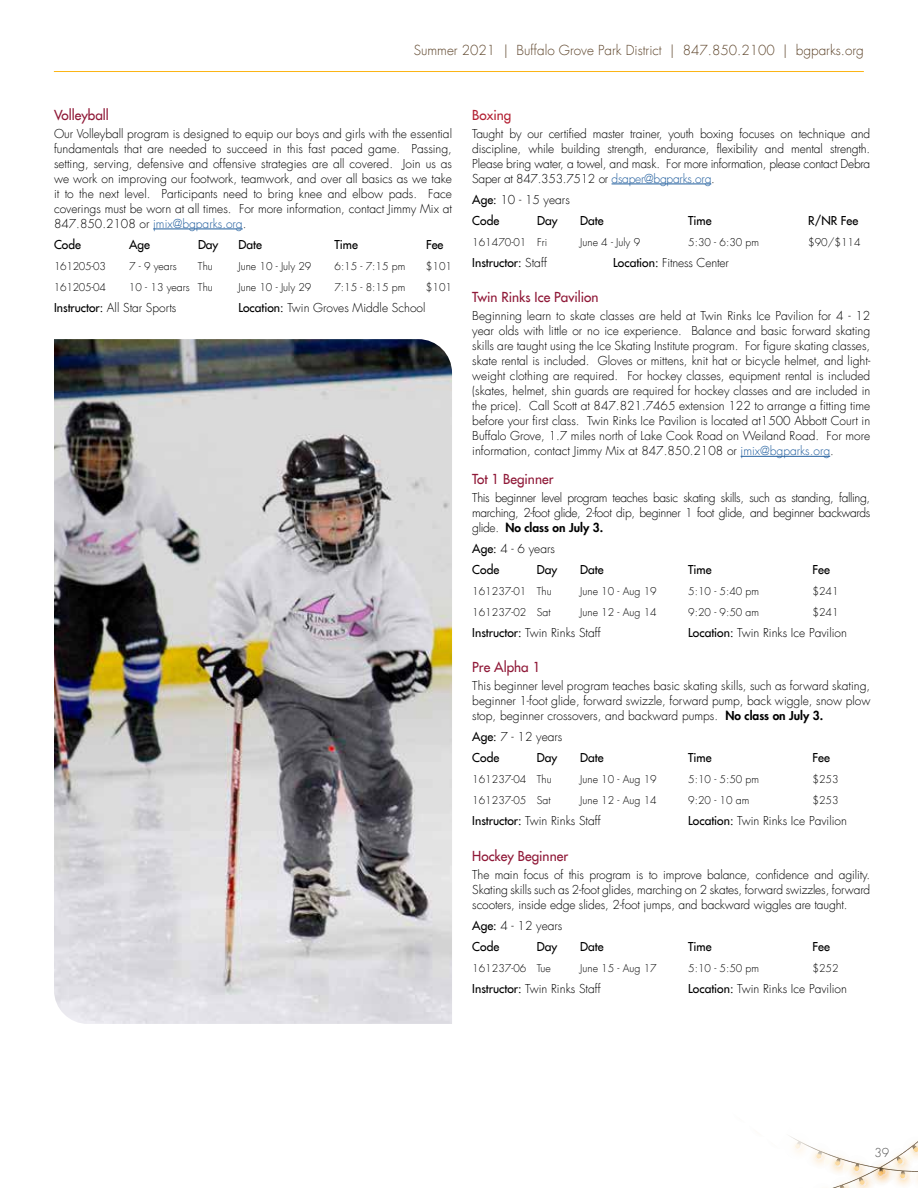
<style>
.page{position:relative;width:918px;height:1188px;background:#fff}
.page>*{position:absolute;margin:0;border:0;box-sizing:border-box;transform-origin:0 0}
.t1{font:13.5px "Futura LT";color:#8f1837}
.t2{font:300 13.5px "Futura LT";color:#5e452b}
.t3{font:13.5px "Futura LT";color:#b32133}
.t4{font:300 12px/15px "Futura LT";color:#000;text-align:justify}
.t5{font:12px/21px "Futura LT";color:#000}
.t6{font:300 12px "Futura LT";color:#525252}
.t7{font:300 10.5px "Futura LT";color:#000}
.t8{font:300 10.5px "Futura LT";letter-spacing:-.025em;color:#000}
.s1{color:#215e9e}
.s2{font-weight:400}
.s3{font-weight:300}
.s4{font-weight:800}
</style>
<div class="page">
<hr style="left:54px;top:71px;width:810px;height:1px;background:#fcb515">
<svg style="left:790px;top:1136px;width:128px;height:52px"></svg>
<hr style="left:153px;top:229px;width:90px;height:1px;background:#215e9e">
<hr style="left:612px;top:184px;width:99px;height:1px;background:#215e9e">
<hr style="left:741px;top:456px;width:89px;height:1px;background:#215e9e">
<img style="left:54px;top:339px;width:398px;height:685px">
<p class="t2" style="left:414px;top:42px;width:452px">Summer 2021 | Buffalo Grove Park District | 847.850.2100 | bgparks.org</p>
<p class="t1" style="left:54px;top:106px;width:56px">Volleyball</p>
<p class="t4" style="left:54px;top:126px;width:400px">Our Volleyball program is designed to equip our boys and girls with the essential fundamentals that are needed to succeed in this fast paced game. Passing, setting, serving, defensive and offensive strategies are all covered. Join us as we work on improving our footwork, teamwork, and over all basics as we take it to the next level. Participants need to bring knee and elbow pads. Face coverings must be worn at all times. For more information, contact Jimmy Mix at 847.850.2108 or <span class="s1">jmix@bgparks.org</span>.</p>
<p class="t5" style="left:54px;top:234px;width:28px">Code</p>
<p class="t5" style="left:129px;top:234px;width:22px">Age</p>
<p class="t5" style="left:198px;top:234px;width:22px">Day</p>
<p class="t5" style="left:238px;top:234px;width:25px">Date</p>
<p class="t5" style="left:334px;top:234px;width:25px">Time</p>
<p class="t5" style="left:426px;top:234px;width:19px">Fee</p>
<p class="t8" style="left:54px;top:260px;width:53px">161205-03</p>
<p class="t7" style="left:129px;top:260px;width:49px">7 - 9 years</p>
<p class="t7" style="left:198px;top:260px;width:16px">Thu</p>
<p class="t7" style="left:238px;top:260px;width:74px">June 10 - July 29</p>
<p class="t7" style="left:334px;top:260px;width:72px">6:15 - 7:15 pm</p>
<p class="t7" style="left:426px;top:260px;width:28px">$101</p>
<p class="t8" style="left:54px;top:281px;width:53px">161205-04</p>
<p class="t7" style="left:129px;top:281px;width:85px">10 - 13 years Thu</p>
<p class="t7" style="left:238px;top:281px;width:74px">June 10 - July 29</p>
<p class="t7" style="left:334px;top:281px;width:72px">7:15 - 8:15 pm</p>
<p class="t7" style="left:426px;top:281px;width:28px">$101</p>
<p class="t4" style="left:54px;top:300px;width:124px"><span class="s2">Instructor:</span> All Star Sports</p>
<p class="t4" style="left:238px;top:300px;width:189px"><span class="s2">Location:</span> Twin Groves Middle School</p>
<p class="t3" style="left:472px;top:106px;width:41px">Boxing</p>
<p class="t4" style="left:472px;top:126px;width:400px">Taught by our certified master trainer, youth boxing focuses on technique and discipline, while building strength, endurance, flexibility and mental strength.<br>Please bring water, a towel, and mask. For more information, please contact Debra Saper at 847.353.7512 or <span class="s1">dsaper@bgparks.org</span>.</p>
<p class="t4" style="left:472px;top:189px;width:99px;line-height:21px"><span class="s2">Age:</span> 10 - 15 years<br><span class="s2">Code</span></p>
<p class="t5" style="left:537px;top:210px;width:22px">Day</p>
<p class="t5" style="left:580px;top:210px;width:25px">Date</p>
<p class="t5" style="left:688px;top:210px;width:25px">Time</p>
<p class="t5" style="left:808px;top:210px;width:51px">R/NR Fee</p>
<p class="t7" style="left:472px;top:236px;width:76px">161470-01 Fri</p>
<p class="t7" style="left:580px;top:236px;width:61px">June 4 - July 9</p>
<p class="t7" style="left:688px;top:236px;width:72px">5:30 - 6:30 pm</p>
<p class="t7" style="left:808px;top:236px;width:54px">$90/$114</p>
<p class="t5" style="left:472px;top:252px;width:76px">Instructor: <span class="s3">Staff</span></p>
<p class="t4" style="left:613px;top:255px;width:117px"><span class="s2">Location:</span> Fitness Center</p>
<p class="t1" style="left:472px;top:288px;width:128px">Twin Rinks Ice Pavilion</p>
<p class="t4" style="left:472px;top:309px;width:400px">Beginning learn to skate classes are held at Twin Rinks Ice Pavilion for 4 - 12 year olds with little or no ice experience. Balance and basic forward skating skills are taught using the Ice Skating Institute program. For figure skating classes, skate rental is included. Gloves or mittens, knit hat or bicycle helmet, and light&shy;weight clothing are required. For hockey classes, equipment rental is included (skates, helmet, shin guards are required for hockey classes and are included in the price). Call Scott at 847.821.7465 extension 122 to arrange a fitting time before your first class. Twin Rinks Ice Pavilion is located at1500 Abbott Court in Buffalo Grove, 1.7 miles north of Lake Cook Road on Weiland Road. For more information, contact Jimmy Mix at 847.850.2108 or <span class="s1">jmix@bgparks.org</span>.</p>
<p class="t1" style="left:472px;top:470px;width:83px">Tot 1 Beginner</p>
<p class="t4" style="left:472px;top:490px;width:400px">This beginner level program teaches basic skating skills, such as standing, falling, marching, 2-foot glide, 2-foot dip, beginner 1 foot glide, and beginner backwards glide. <span class="s4">No class on July 3.</span></p>
<p class="t5" style="left:472px;top:538px;width:84px">Age: <span class="s3">4 - 6 years<br></span>Code</p>
<p class="t5" style="left:537px;top:559px;width:22px">Day</p>
<p class="t5" style="left:580px;top:559px;width:25px">Date</p>
<p class="t5" style="left:688px;top:559px;width:25px">Time</p>
<p class="t5" style="left:812px;top:559px;width:19px">Fee</p>
<p class="t7" style="left:472px;top:585px;width:81px">161237-01 Thu</p>
<p class="t7" style="left:580px;top:585px;width:78px">June 10 - Aug 19</p>
<p class="t7" style="left:688px;top:585px;width:72px">5:10 - 5:40 pm</p>
<p class="t7" style="left:813px;top:585px;width:28px">$241</p>
<p class="t7" style="left:472px;top:606px;width:80px">161237-02 Sat</p>
<p class="t7" style="left:580px;top:606px;width:78px">June 12 - Aug 14</p>
<p class="t7" style="left:688px;top:606px;width:72px">9:20 - 9:50 am</p>
<p class="t7" style="left:813px;top:606px;width:28px">$241</p>
<p class="t4" style="left:472px;top:625px;width:130px"><span class="s2">Instructor:</span> Twin Rinks Staff</p>
<p class="t4" style="left:688px;top:625px;width:160px"><span class="s2">Location:</span> Twin Rinks Ice Pavilion</p>
<p class="t1" style="left:472px;top:659px;width:70px">Pre Alpha 1</p>
<p class="t4" style="left:472px;top:679px;width:400px">This beginner level program teaches basic skating skills, such as forward skating, beginner 1-foot glide, forward swizzle, forward pump, back wiggle, snow plow stop, beginner crossovers, and backward pumps. <span class="s4">No class on July 3.</span></p>
<p class="t4" style="left:472px;top:727px;width:92px;line-height:21px"><span class="s2">Age:</span> 7 - 12 years<br><span class="s2">Code</span></p>
<p class="t5" style="left:537px;top:747px;width:22px">Day</p>
<p class="t5" style="left:580px;top:747px;width:25px">Date</p>
<p class="t5" style="left:688px;top:747px;width:25px">Time</p>
<p class="t5" style="left:812px;top:747px;width:19px">Fee</p>
<p class="t7" style="left:472px;top:773px;width:81px">161237-04 Thu</p>
<p class="t7" style="left:580px;top:773px;width:78px">June 10 - Aug 19</p>
<p class="t7" style="left:688px;top:773px;width:72px">5:10 - 5:50 pm</p>
<p class="t7" style="left:813px;top:773px;width:28px">$253</p>
<p class="t7" style="left:472px;top:794px;width:80px">161237-05 Sat</p>
<p class="t7" style="left:580px;top:794px;width:78px">June 12 - Aug 14</p>
<p class="t7" style="left:688px;top:794px;width:63px">9:20 - 10 am</p>
<p class="t7" style="left:813px;top:794px;width:28px">$253</p>
<p class="t4" style="left:472px;top:814px;width:130px"><span class="s2">Instructor:</span> Twin Rinks Staff</p>
<p class="t4" style="left:688px;top:814px;width:160px"><span class="s2">Location:</span> Twin Rinks Ice Pavilion</p>
<p class="t1" style="left:472px;top:847px;width:97px">Hockey Beginner</p>
<p class="t4" style="left:472px;top:867px;width:400px">The main focus of this program is to improve balance, confidence and agility.<br>Skating skills such as 2-foot glides, marching on 2 skates, forward swizzles, forward scooters, inside edge slides, 2-foot jumps, and backward wiggles are taught.</p>
<p class="t4" style="left:472px;top:915px;width:92px;line-height:21px"><span class="s2">Age:</span> 4 - 12 years<br><span class="s2">Code</span></p>
<p class="t5" style="left:537px;top:936px;width:22px">Day</p>
<p class="t5" style="left:580px;top:936px;width:25px">Date</p>
<p class="t5" style="left:688px;top:936px;width:25px">Time</p>
<p class="t5" style="left:812px;top:936px;width:19px">Fee</p>
<p class="t7" style="left:472px;top:962px;width:80px">161237-06 Tue</p>
<p class="t7" style="left:580px;top:962px;width:78px">June 15 - Aug 17</p>
<p class="t7" style="left:688px;top:962px;width:72px">5:10 - 5:50 pm</p>
<p class="t7" style="left:813px;top:962px;width:28px">$252</p>
<p class="t4" style="left:472px;top:981px;width:130px"><span class="s2">Instructor:</span> Twin Rinks Staff</p>
<p class="t4" style="left:688px;top:981px;width:160px"><span class="s2">Location:</span> Twin Rinks Ice Pavilion</p>
<p class="t6" style="left:874px;top:1145px;width:16px">39</p>
</div>
